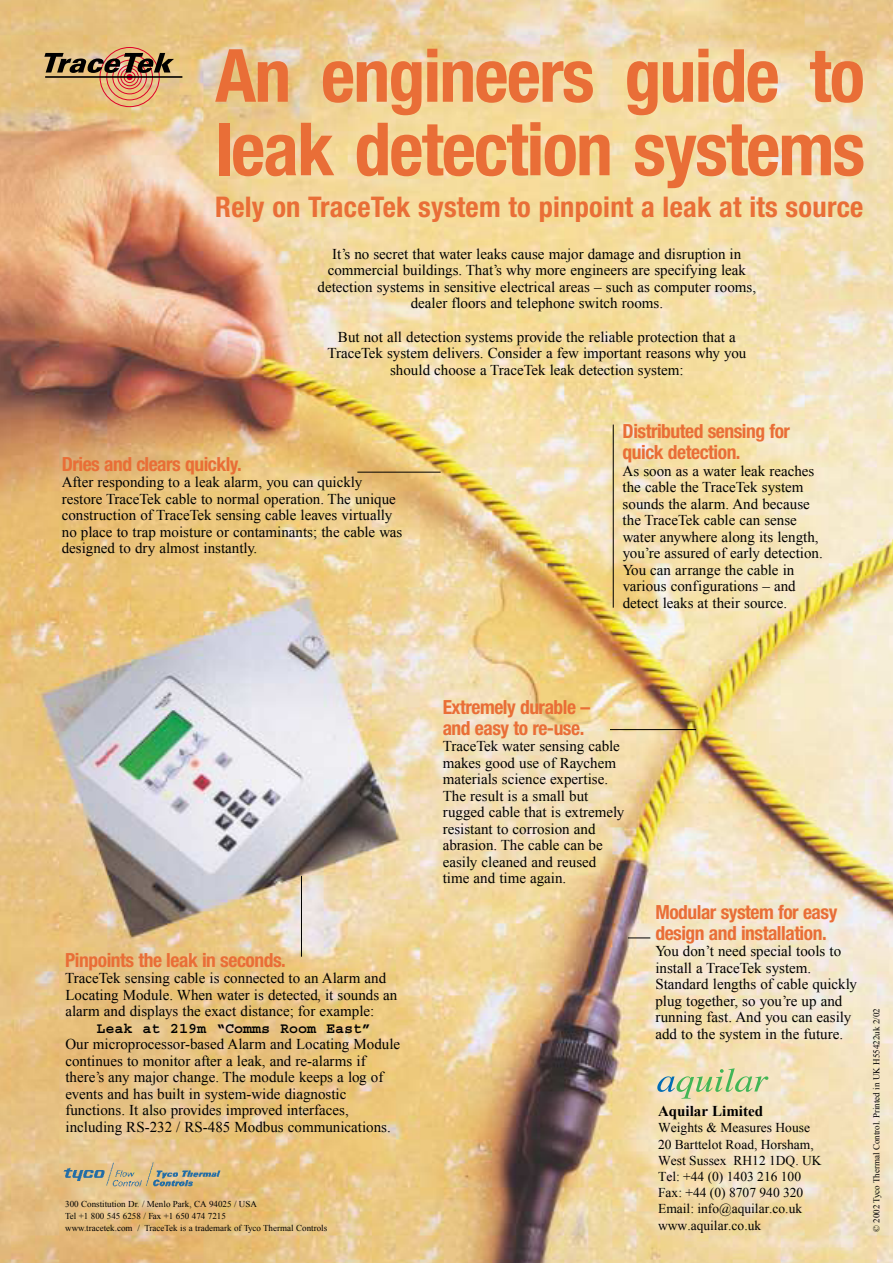
<style>
.page{position:relative;width:893px;height:1263px;background:#fff}
.page>*{position:absolute;margin:0;border:0;box-sizing:border-box;transform-origin:0 0}
.t1{font:700 condensed 73.5px/73.5px "Helvetica Neue";letter-spacing:-.025em;color:#e96e37}
.t2{font:700 condensed 28.5px "Helvetica Neue";letter-spacing:.01em;color:#e96e37}
.t3{font:700 condensed 19.5px/21px "Helvetica Neue";letter-spacing:-.025em;color:#e96e37}
.t4{font:15px/16.5px "Times New Roman";color:#000}
.t5{font:700 15px "Courier";color:#000}
.t6{font:700 15px "Times New Roman";color:#000}
.t7{font:13.5px/16.2px "Times New Roman";color:#000}
.t8{font:9px/12px "Times New Roman";color:#000}
</style>
<div class="page">
<img style="left:0;top:0;width:892px;height:1263px">
<hr style="left:613px;top:425px;width:1px;height:183px;background:#000">
<hr style="left:357px;top:472px;width:83px;height:1px;background:#000">
<hr style="left:610px;top:729px;width:86px;height:1px;background:#000">
<hr style="left:301px;top:876px;width:1px;height:81px;background:#000">
<svg style="left:628px;top:938px;width:22px;height:1px"></svg>
<svg style="left:657px;top:1068px;width:111px;height:31px;background:#d0d6aa"></svg>
<hr style="left:45px;top:76px;width:137px;height:2px;background:#000">
<svg style="left:44px;top:47px;width:130px;height:60px;background:#bd9466"></svg>
<img style="left:59px;top:1161px;width:165px;height:30px">
<h1 class="t1" style="left:215px;top:38px;width:651px">An engineers guide to leak detection systems</h1>
<h2 class="t2" style="left:215px;top:189px;width:649px">Rely on TraceTek system to pinpoint a leak at its source</h2>
<p class="t4" style="left:317px;top:245px;width:440px;text-align:center">It’s no secret that water leaks cause major damage and disruption in commercial buildings. That’s why more engineers are specifying leak detection systems in sensitive electrical areas – such as computer rooms, dealer floors and telephone switch rooms.</p>
<p class="t4" style="left:327px;top:328px;width:420px;text-align:center">But not all detection systems provide the reliable protection that a<br>TraceTek system delivers. Consider a few important reasons why you should choose a TraceTek leak detection system:</p>
<h3 class="t3" style="left:62px;top:453px;width:181px">Dries and clears quickly.</h3>
<p class="t4" style="left:62px;top:474px;width:342px">After responding to a leak alarm, you can quickly restore TraceTek cable to normal operation. The unique construction of TraceTek sensing cable leaves virtually no place to trap moisture or contaminants; the cable was designed to dry almost instantly.</p>
<h3 class="t3" style="left:622px;top:421px;width:169px">Distributed sensing for quick detection.</h3>
<p class="t4" style="left:622px;top:462px;width:202px">As soon as a water leak reaches the cable the TraceTek system sounds the alarm. And because the TraceTek cable can sense water anywhere along its length, you’re assured of early detection.<br>You can arrange the cable in various configurations – and detect leaks at their source.</p>
<h3 class="t3" style="left:65px;top:949px;width:222px">Pinpoints the leak in seconds.</h3>
<p class="t4" style="left:65px;top:970px;width:333px">TraceTek sensing cable is connected to an Alarm and<br>Locating Module. When water is detected, it sounds an alarm and displays the exact distance; for example:</p>
<p class="t5" style="left:96px;top:1021px;width:276px">Leak at 219m “Comms Room East”</p>
<p class="t4" style="left:65px;top:1036px;width:336px">Our microprocessor-based Alarm and Locating Module continues to monitor after a leak, and re-alarms if there’s any major change. The module keeps a log of events and has built in system-wide diagnostic functions. It also provides improved interfaces, including RS-232 / RS-485 Modbus communications.</p>
<p class="t8" style="left:65px;top:1198px;width:263px">300 Constitution Dr. / Menlo Park, CA 94025 / USA<br>Tel +1 800 545 6258 / Fax +1 650 474 7215<br>www.tracetek.com / TraceTek is a trademark of Tyco Thermal Controls</p>
<h3 class="t3" style="left:442px;top:696px;width:149px">Extremely durable – and easy to re-use.</h3>
<p class="t4" style="left:442px;top:738px;width:183px">TraceTek water sensing cable makes good use of Raychem materials science expertise.<br>The result is a small but rugged cable that is extremely resistant to corrosion and abrasion. The cable can be easily cleaned and reused time and time again.</p>
<h3 class="t3" style="left:655px;top:901px;width:183px">Modular system for easy design and installation.</h3>
<p class="t4" style="left:655px;top:943px;width:203px">You don’t need special tools to install a TraceTek system.<br>Standard lengths of cable quickly plug together, so you’re up and running fast. And you can easily add to the system in the future.</p>
<p class="t6" style="left:658px;top:1102px;width:106px">Aquilar Limited</p>
<p class="t7" style="left:658px;top:1120px;width:165px">Weights &amp; Measures House<br>20 Barttelot Road, Horsham,<br>West Sussex RH12 1DQ. UK<br>Tel: +44 (0) 1403 216 100<br>Fax: +44 (0) 8707 940 320<br>Email: info@aquilar.co.uk www.aquilar.co.uk</p>
<p class="t8" style="left:870px;top:1232px;width:226px;rotate:-90deg">© 2002 Tyco Thermal Control. Printed in UK H55422uk 2/02</p>
</div>
